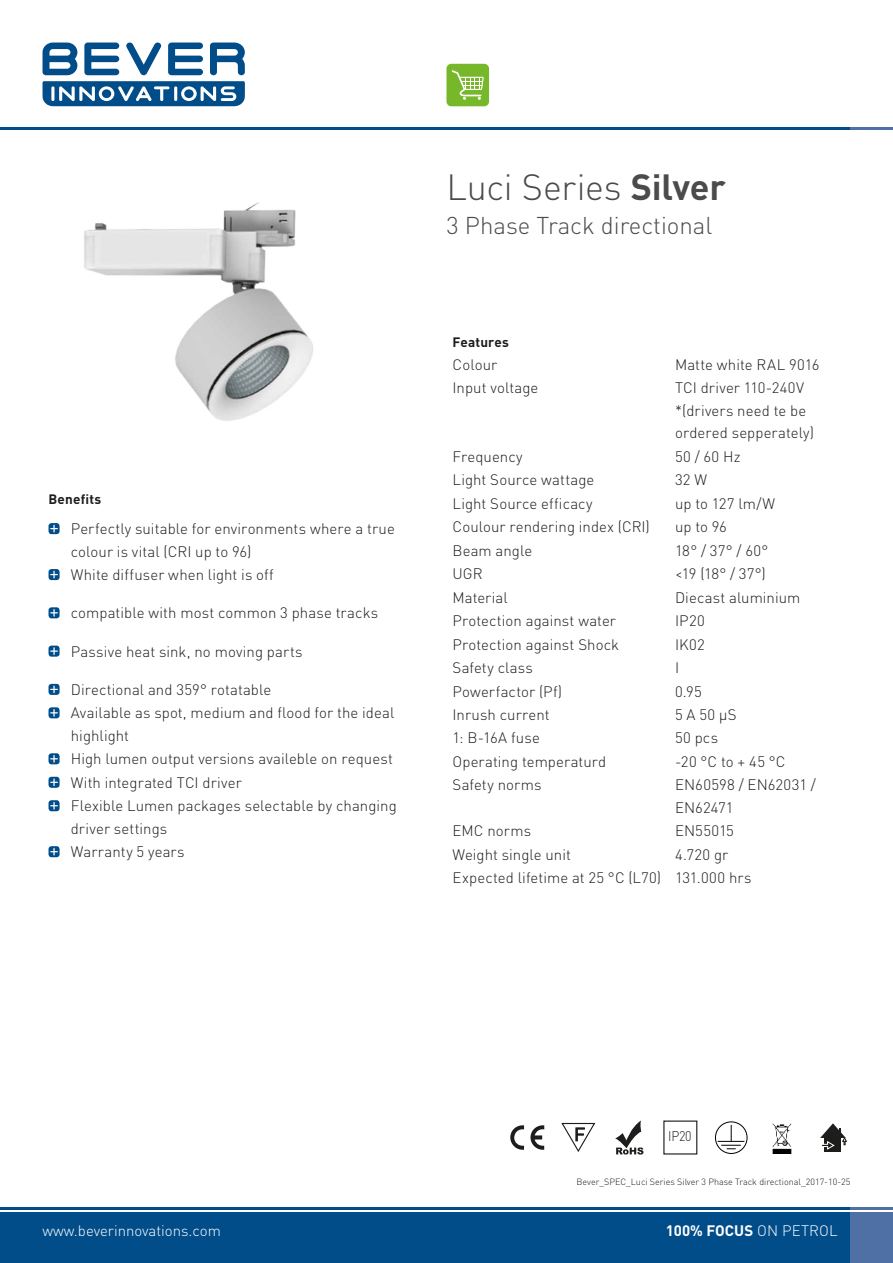
<style>
.page{position:relative;width:893px;height:1263px;background:#fff}
.page>*{position:absolute;margin:0;border:0;box-sizing:border-box;transform-origin:0 0}
.t1{font:300 36px "DINOT";letter-spacing:-.01em;color:#4b4b4a}
.t2{font:300 24px "DIN Pro";color:#4b4b4a}
.t3{font:300 15px/23.2px "DIN Pro";letter-spacing:.005em;color:#1d1d1b}
.t4{font:300 15px "DIN Pro";color:#fff}
.t5{font:700 15px "DIN Pro";color:#fff}
.t6{font:300 13.95px "DIN Pro";color:#1d1d1b;scale:.9 1}
.t7{font:700 13.5px "DIN Pro";letter-spacing:.015em;color:#1d1d1b}
.t8{font:300 9px "DIN Pro";color:#1d1d1b}
.s1{font-weight:700}
.s2{font-weight:300}
</style>
<div class="page">
<div style="left:0;top:1212px;width:850px;height:51px;background:#004d8a"></div>
<div style="left:850px;top:1212px;width:43px;height:51px;background:#4f70a4"></div>
<hr style="left:0;top:1208px;width:850px;height:2px;background:#004d8a">
<hr style="left:850px;top:1208px;width:43px;height:2px;background:#4f70a4">
<hr style="left:0;top:128px;width:850px;height:2px;background:#004d8a">
<hr style="left:850px;top:128px;width:43px;height:2px;background:#4f70a4">
<svg style="left:84px;top:43px;width:35px;height:32px"></svg>
<svg style="left:168px;top:43px;width:35px;height:32px"></svg>
<svg style="left:210px;top:43px;width:35px;height:32px"></svg>
<svg style="left:126px;top:43px;width:35px;height:32px"></svg>
<svg style="left:43px;top:43px;width:34px;height:32px"></svg>
<svg style="left:43px;top:81px;width:202px;height:25px"></svg>
<img style="left:84px;top:202px;width:229px;height:219px">
<div style="left:446px;top:64px;width:43px;height:42px;border:1px solid #76b82a;border-radius:4px"></div>
<svg style="left:447px;top:65px;width:41px;height:41px;background:#89c147"></svg>
<svg style="left:49px;top:523px;width:11px;height:11px"></svg>
<svg style="left:51px;top:525px;width:6px;height:7px"></svg>
<svg style="left:49px;top:569px;width:11px;height:11px"></svg>
<svg style="left:51px;top:571px;width:6px;height:7px"></svg>
<svg style="left:49px;top:607px;width:11px;height:11px"></svg>
<svg style="left:51px;top:609px;width:6px;height:7px"></svg>
<svg style="left:49px;top:646px;width:11px;height:11px"></svg>
<svg style="left:51px;top:648px;width:6px;height:6px"></svg>
<svg style="left:49px;top:684px;width:11px;height:11px"></svg>
<svg style="left:51px;top:686px;width:6px;height:7px"></svg>
<svg style="left:49px;top:707px;width:11px;height:11px"></svg>
<svg style="left:51px;top:709px;width:6px;height:7px"></svg>
<svg style="left:49px;top:753px;width:11px;height:11px"></svg>
<svg style="left:51px;top:755px;width:6px;height:7px"></svg>
<svg style="left:49px;top:777px;width:11px;height:11px"></svg>
<svg style="left:51px;top:779px;width:6px;height:6px"></svg>
<svg style="left:49px;top:800px;width:11px;height:11px"></svg>
<svg style="left:51px;top:802px;width:6px;height:7px"></svg>
<svg style="left:49px;top:846px;width:11px;height:11px"></svg>
<svg style="left:51px;top:848px;width:6px;height:7px"></svg>
<svg style="left:510px;top:1125px;width:14px;height:25px"></svg>
<svg style="left:530px;top:1125px;width:14px;height:25px"></svg>
<svg style="left:561px;top:1123px;width:34px;height:29px"></svg>
<svg style="left:615px;top:1120px;width:28px;height:34px"></svg>
<img style="left:772px;top:1123px;width:20px;height:31px">
<div style="left:825px;top:1137px;width:16px;height:15px;background:#1d1d1b"></div>
<svg style="left:820px;top:1123px;width:27px;height:27px"></svg>
<div style="left:715px;top:1121px;width:32px;height:33px;border:1px solid #000;border-radius:50%"></div>
<svg style="left:718px;top:1125px;width:26px;height:24px"></svg>
<p class="t7" style="left:49px;top:488px;width:54px">Benefits</p>
<p class="t3" style="left:71px;top:516px;width:326px">Perfectly suitable for environments where a true colour is vital (CRI up to 96)<br>White diffuser when light is off</p>
<p class="t3" style="left:71px;top:600px;width:309px">compatible with most common 3 phase tracks</p>
<p class="t3" style="left:71px;top:638px;width:233px">Passive heat sink, no moving parts</p>
<p class="t3" style="left:71px;top:676px;width:327px">Directional and 359° rotatable<br>Available as spot, medium and flood for the ideal highlight<br>High lumen output versions availeble on request<br>With integrated TCI driver<br>Flexible Lumen packages selectable by changing driver settings<br>Warranty 5 years</p>
<h1 class="t1" style="left:446px;top:165px;width:281px">Luci Series <span class="s1">Silver</span></h1>
<h2 class="t2" style="left:446px;top:207px;width:267px">3 Phase Track directional</h2>
<p class="t7" style="left:452px;top:330px;width:58px">Features</p>
<p class="t3" style="left:452px;top:352px;width:46px">Colour</p>
<p class="t3" style="left:675px;top:352px;width:146px">Matte white RAL 9016</p>
<p class="t3" style="left:452px;top:375px;width:87px">Input voltage</p>
<p class="t3" style="left:675px;top:375px;width:140px;line-height:22.5px">TCI driver 110-240V *(drivers need te be ordered sepperately)</p>
<p class="t3" style="left:452px;top:444px;width:72px">Frequency</p>
<p class="t3" style="left:675px;top:444px;width:67px">50 / 60 Hz</p>
<p class="t3" style="left:452px;top:467px;width:143px">Light Source wattage</p>
<p class="t3" style="left:675px;top:467px;width:34px">32 W</p>
<p class="t3" style="left:452px;top:490px;width:142px">Light Source efficacy</p>
<p class="t3" style="left:675px;top:490px;width:102px">up to 127 lm/W</p>
<p class="t3" style="left:452px;top:514px;width:199px">Coulour rendering index (CRI)</p>
<p class="t3" style="left:675px;top:514px;width:53px">up to 96</p>
<p class="t3" style="left:452px;top:537px;width:81px">Beam angle</p>
<p class="t3" style="left:675px;top:537px;width:95px">18° / 37° / 60°</p>
<p class="t3" style="left:452px;top:561px;width:32px">UGR</p>
<p class="t3" style="left:675px;top:561px;width:92px">&lt;19 (18° / 37°)</p>
<p class="t3" style="left:452px;top:584px;width:57px">Material</p>
<p class="t3" style="left:675px;top:584px;width:127px">Diecast aluminium</p>
<p class="t3" style="left:452px;top:608px;width:165px">Protection against water</p>
<p class="t3" style="left:675px;top:608px;width:31px">IP20</p>
<p class="t3" style="left:452px;top:631px;width:168px">Protection against Shock</p>
<p class="t3" style="left:675px;top:631px;width:31px">IK02</p>
<p class="t3" style="left:452px;top:655px;width:82px">Safety class</p>
<p class="t3" style="left:675px;top:655px;width:6px">I</p>
<p class="t3" style="left:452px;top:678px;width:111px">Powerfactor (Pf)</p>
<p class="t3" style="left:675px;top:678px;width:28px">0.95</p>
<p class="t3" style="left:452px;top:702px;width:99px">Inrush current</p>
<p class="t3" style="left:675px;top:702px;width:63px">5 A 50 µS</p>
<p class="t3" style="left:452px;top:725px;width:89px">1: B-16A fuse</p>
<p class="t3" style="left:675px;top:725px;width:45px">50 pcs</p>
<p class="t3" style="left:452px;top:749px;width:155px">Operating temperaturd</p>
<p class="t3" style="left:675px;top:749px;width:112px">-20 °C to + 45 °C</p>
<p class="t3" style="left:452px;top:772px;width:90px">Safety norms</p>
<p class="t3" style="left:675px;top:772px;width:142px;line-height:22.5px">EN60598 / EN62031 /<br>EN62471</p>
<p class="t3" style="left:452px;top:818px;width:80px">EMC norms</p>
<p class="t3" style="left:675px;top:818px;width:60px">EN55015</p>
<p class="t3" style="left:452px;top:841px;width:120px">Weight single unit</p>
<p class="t3" style="left:452px;top:841px;width:300px;text-indent:223px">4.720 gr<br>Expected lifetime at 25 °C (L70) 131.000 hrs</p>
<p class="t6" style="left:668px;top:1125px;width:27px">IP20</p>
<p class="t8" style="left:577px;top:1175px;width:275px">Bever_SPEC_Luci Series Silver 3 Phase Track directional_2017-10-25</p>
<p class="t4" style="left:43px;top:1219px;width:180px">www.beverinnovations.com</p>
<p class="t5" style="left:666px;top:1218px;width:173px">100% FOCUS <span class="s2">ON PETROL</span></p>
</div>
